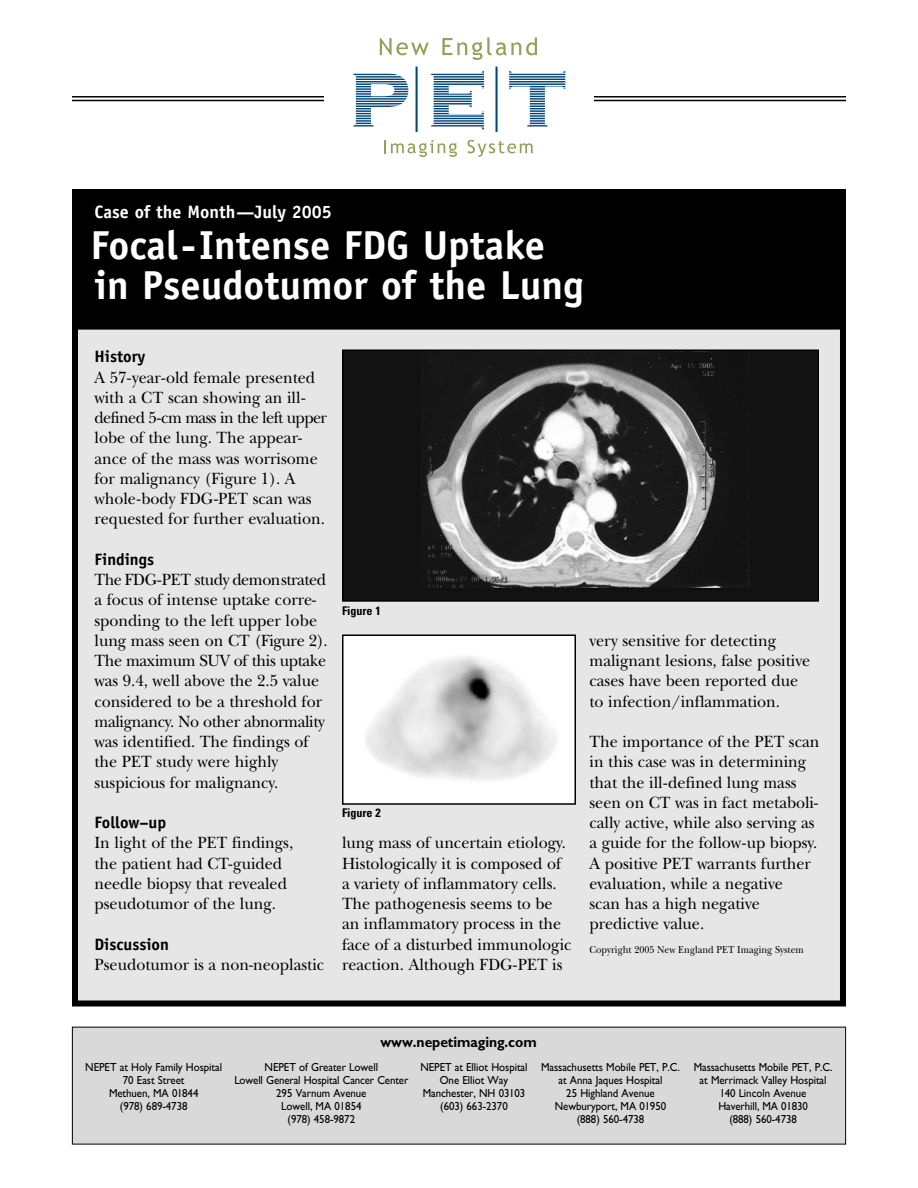
<style>
.page{position:relative;width:918px;height:1188px;background:#fff}
.page>*{position:absolute;margin:0;border:0;box-sizing:border-box;transform-origin:0 0}
.t1{font:700 40.5px/40.5px "Officina Sans";color:#fff}
.t2{font:700 18px "Officina Sans";color:#fff}
.t3{font:16.95px/20.2px "New Baskerville";color:#000;scale:.95 1}
.t4{font:700 16.5px "Officina Sans";color:#000}
.t5{font:700 15px "Gill Sans";letter-spacing:-.005em;color:#000;scale:.93 1}
.t6{font:700 condensed 12px "Univers";color:#000}
.t7{font:11.7px/12.9px "Gill Sans";letter-spacing:-.005em;color:#000;text-align:center;scale:.93 1}
.t8{font:10.5px "New Baskerville";color:#000;scale:.92 1}
</style>
<div class="page">
<svg style="left:353px;top:74px;width:55px;height:53px"></svg>
<svg style="left:431px;top:71px;width:53px;height:58px"></svg>
<svg style="left:509px;top:71px;width:56px;height:56px"></svg>
<svg style="left:380px;top:38px;width:49px;height:17px"></svg>
<svg style="left:442px;top:38px;width:95px;height:22px"></svg>
<svg style="left:384px;top:140px;width:73px;height:17px"></svg>
<svg style="left:467px;top:140px;width:66px;height:17px"></svg>
<hr style="left:351px;top:73px;width:218px;height:1px;background:#fff">
<hr style="left:351px;top:75px;width:218px;height:1px;background:#fff">
<hr style="left:351px;top:78px;width:218px;height:1px;background:#fff">
<hr style="left:351px;top:80px;width:218px;height:1px;background:#fff">
<hr style="left:351px;top:83px;width:218px;height:1px;background:#fff">
<hr style="left:351px;top:85px;width:218px;height:1px;background:#fff">
<hr style="left:351px;top:88px;width:218px;height:1px;background:#fff">
<hr style="left:351px;top:90px;width:218px;height:1px;background:#fff">
<hr style="left:351px;top:92px;width:218px;height:1px;background:#fff">
<hr style="left:351px;top:95px;width:218px;height:1px;background:#fff">
<hr style="left:351px;top:97px;width:218px;height:1px;background:#fff">
<hr style="left:351px;top:100px;width:218px;height:1px;background:#fff">
<hr style="left:351px;top:102px;width:218px;height:1px;background:#fff">
<hr style="left:351px;top:105px;width:218px;height:1px;background:#fff">
<hr style="left:351px;top:107px;width:218px;height:1px;background:#fff">
<hr style="left:351px;top:110px;width:218px;height:1px;background:#fff">
<hr style="left:351px;top:112px;width:218px;height:1px;background:#fff">
<hr style="left:351px;top:114px;width:218px;height:1px;background:#fff">
<hr style="left:351px;top:117px;width:218px;height:1px;background:#fff">
<hr style="left:351px;top:119px;width:218px;height:1px;background:#fff">
<hr style="left:351px;top:122px;width:218px;height:1px;background:#fff">
<hr style="left:351px;top:124px;width:218px;height:1px;background:#fff">
<hr style="left:351px;top:127px;width:218px;height:1px;background:#fff">
<hr style="left:416px;top:67px;width:2px;height:65px;background:#004577">
<hr style="left:496px;top:67px;width:2px;height:65px;background:#004577">
<div style="left:73px;top:1028px;width:772px;height:116px;background:#d9d9d9"></div>
<div style="left:78px;top:330px;width:762px;height:670px;background:#e6e6e6"></div>
<div style="left:72px;top:324px;width:774px;height:682px;border:6px solid #000"></div>
<div style="left:72px;top:189px;width:774px;height:135px;background:#000"></div>
<hr style="left:72px;top:96px;width:252px;height:2px;background:#000">
<hr style="left:72px;top:100px;width:252px;height:1px;background:#000">
<hr style="left:594px;top:96px;width:252px;height:2px;background:#000">
<hr style="left:594px;top:100px;width:252px;height:1px;background:#000">
<img style="left:345px;top:353px;width:471px;height:246px">
<div style="left:342px;top:350px;width:477px;height:252px;border:2px solid #000"></div>
<img style="left:345px;top:637px;width:228px;height:165px">
<div style="left:342px;top:634px;width:234px;height:171px;border:2px solid #000"></div>
<p class="t2" style="left:94px;top:205px;width:239px">Case of the Month—July 2005</p>
<h1 class="t1" style="left:90px;top:228px;width:495px">Focal-Intense FDG Uptake in Pseudotumor of the Lung</h1>
<p class="t4" style="left:94px;top:350px;width:53px">History</p>
<p class="t3" style="left:94px;top:369px;width:246px">A 57-year-old female presented with a CT scan showing an ill&shy;defined 5-cm mass in the left upper lobe of the lung. The appear&shy;ance of the mass was worrisome for malignancy (Figure 1). A whole-body FDG-PET scan was requested for further evaluation.</p>
<p class="t4" style="left:94px;top:553px;width:61px">Findings</p>
<p class="t3" style="left:94px;top:571px;width:247px">The FDG-PET study demonstrated a focus of intense uptake corre&shy;sponding to the left upper lobe lung mass seen on CT (Figure 2).<br>The maximum SUV of this uptake was 9.4, well above the 2.5 value considered to be a threshold for malignancy. No other abnormality was identified. The findings of the PET study were highly suspicious for malignancy.</p>
<p class="t4" style="left:94px;top:816px;width:73px">Follow–up</p>
<p class="t3" style="left:94px;top:835px;width:211px">In light of the PET findings, the patient had CT-guided needle biopsy that revealed pseudotumor of the lung.</p>
<p class="t4" style="left:94px;top:938px;width:76px">Discussion</p>
<p class="t3" style="left:94px;top:956px;width:243px">Pseudotumor is a non-neoplastic</p>
<p class="t6" style="left:342px;top:606px;width:40px">Figure 1</p>
<p class="t6" style="left:342px;top:808px;width:40px">Figure 2</p>
<p class="t3" style="left:342px;top:835px;width:243px">lung mass of uncertain etiology.<br>Histologically it is composed of a variety of inflammatory cells.<br>The pathogenesis seems to be an inflammatory process in the face of a disturbed immunologic reaction. Although FDG-PET is</p>
<p class="t3" style="left:590px;top:632px;width:234px">very sensitive for detecting malignant lesions, false positive cases have been reported due to infection/inflammation.</p>
<p class="t3" style="left:590px;top:733px;width:244px">The importance of the PET scan in this case was in determining that the ill-defined lung mass seen on CT was in fact metaboli&shy;cally active, while also serving as a guide for the follow-up biopsy.<br>A positive PET warrants further evaluation, while a negative<br>scan has a high negative predictive value.</p>
<p class="t8" style="left:590px;top:946px;width:234px">Copyright 2005 New England PET Imaging System</p>
<p class="t5" style="left:380px;top:1036px;width:170px">www.nepetimaging.com</p>
<p class="t7" style="left:234px;top:1062px;width:189px">NEPET of Greater Lowell<br>Lowell General Hospital Cancer Center<br>295 Varnum Avenue<br>Lowell, MA 01854<br>(978) 458-9872</p>
<p class="t7" style="left:85px;top:1062px;width:149px">NEPET at Holy Family Hospital<br>70 East Street<br>Methuen, MA 01844<br>(978) 689-4738</p>
<p class="t7" style="left:420px;top:1062px;width:117px">NEPET at Elliot Hospital<br>One Elliot Way<br>Manchester, NH 03103 (603) 663-2370</p>
<p class="t7" style="left:541px;top:1062px;width:151px">Massachusetts Mobile PET, P.C. at Anna Jaques Hospital<br>25 Highland Avenue<br>Newburyport, MA 01950<br>(888) 560-4738</p>
<p class="t7" style="left:694px;top:1062px;width:151px">Massachusetts Mobile PET, P.C. at Merrimack Valley Hospital<br>140 Lincoln Avenue<br>Haverhill, MA 01830<br>(888) 560-4738</p>
</div>
